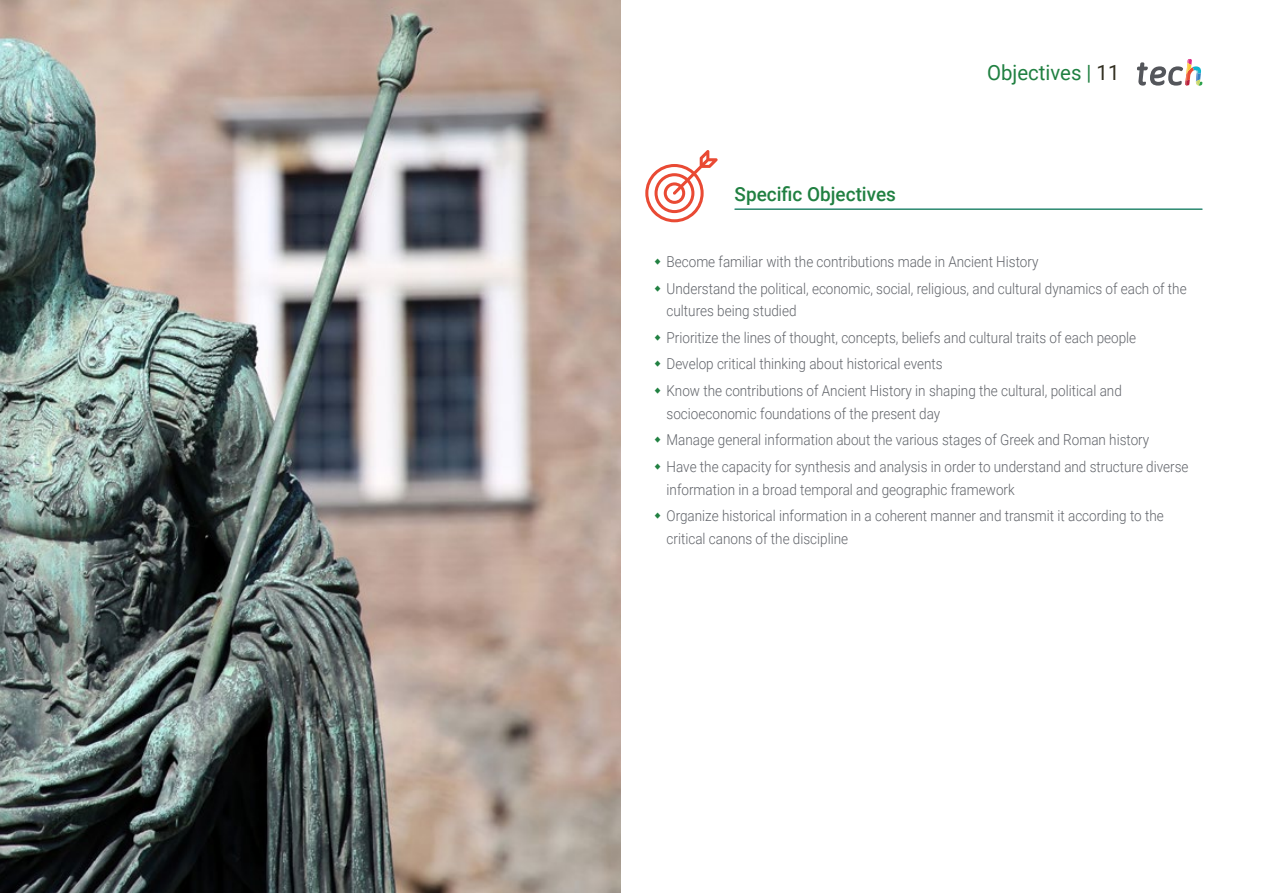
<style>
.page{position:relative;width:1263px;height:893px;background:#fff}
.page>*{position:absolute;margin:0;border:0;box-sizing:border-box;transform-origin:0 0}
.t1{font:21px "Roboto";color:#208041}
.t2{font:500 19.5px "Roboto";color:#208041}
.t3{font:300 15px/26.7px "Roboto";color:#61646a;scale:.9 1}
.s1{color:#312e20}
</style>
<div class="page">
<svg style="left:645px;top:150px;width:73px;height:72px"></svg>
<hr style="left:735px;top:209px;width:467px;height:1px;background:#208041">
<img style="left:0;top:0;width:621px;height:893px">
<svg style="left:1137px;top:59px;width:65px;height:27px"></svg>
<h2 class="t2" style="left:735px;top:180px;width:163px">Specific Objectives</h2>
<h1 class="t1" style="left:987px;top:57px;width:134px">Objectives | <span class="s1">11</span></h1>
<p class="t3" style="left:666px;top:247px;width:579px">Become familiar with the contributions made in Ancient History<br>Understand the political, economic, social, religious, and cultural dynamics of each of the</p>
<p class="t3" style="left:666px;top:297px;width:523px">cultures being studied<br>Prioritize the lines of thought, concepts, beliefs and cultural traits of each people Develop critical thinking about historical events<br>Know the contributions of Ancient History in shaping the cultural, political and</p>
<p class="t3" style="left:666px;top:399px;width:581px">socioeconomic foundations of the present day<br>Manage general information about the various stages of Greek and Roman history<br>Have the capacity for synthesis and analysis in order to understand and structure diverse</p>
<p class="t3" style="left:666px;top:475px;width:554px">information in a broad temporal and geographic framework<br>Organize historical information in a coherent manner and transmit it according to the</p>
<p class="t3" style="left:666px;top:525px;width:203px">critical canons of the discipline</p>
</div>
